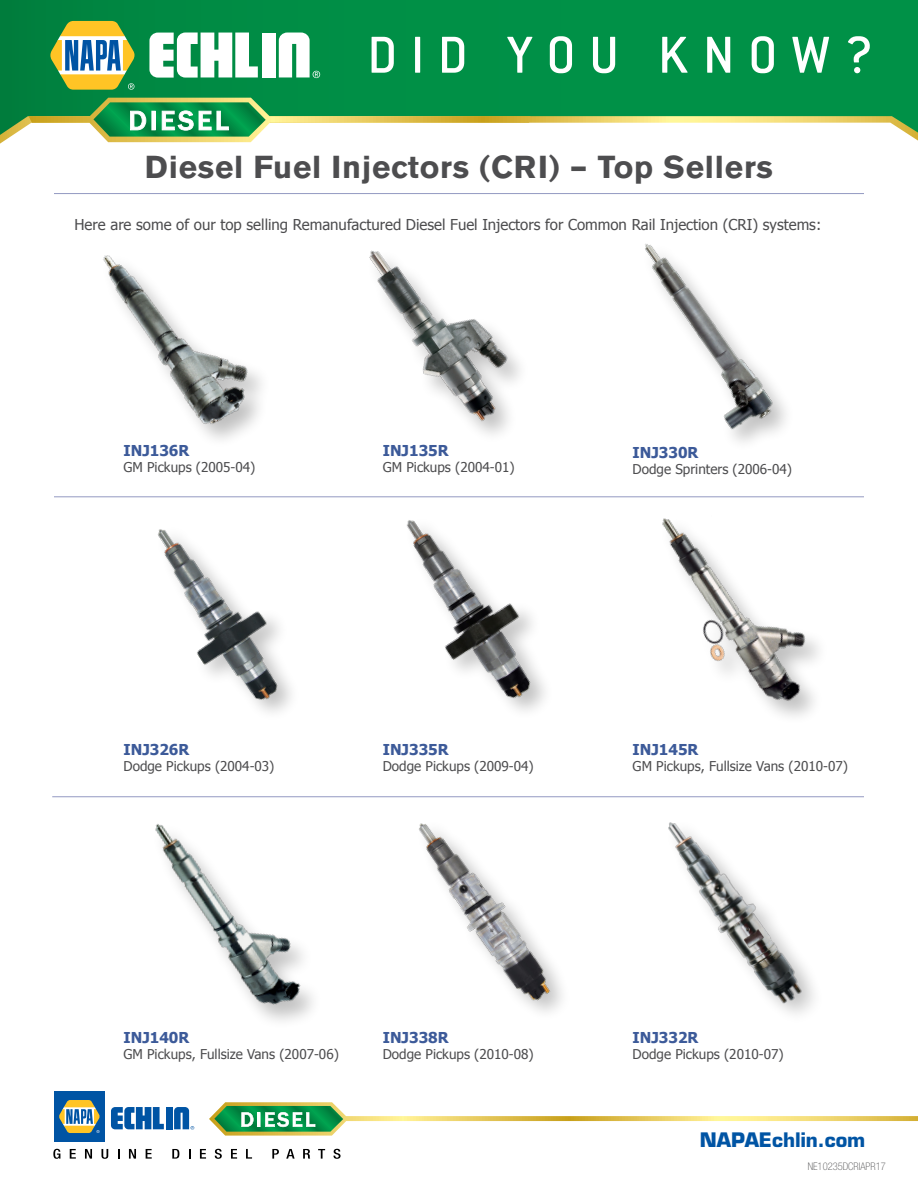
<style>
.page{position:relative;width:918px;height:1188px;background:#fff}
.page>*{position:absolute;margin:0;border:0;box-sizing:border-box;transform-origin:0 0}
.t1{font:57px "Conduit ITC Medium";letter-spacing:.24em;color:#fff}
.t2{font:700 31.5px "Akzidenz Grotesk BE";letter-spacing:.025em;color:#4d4d4f}
.t3{font:700 19.5px "Eurostile LT Std";color:#0054a4}
.t4{font:15px "Tahoma";color:#4d4d4f}
.t5{font:700 15px "Tahoma";color:#3c5a99}
.t6{font:13.5px "Tahoma";color:#4d4d4f}
.t7{font:100 condensed 10.5px "Helvetica Neue LT Std";color:#4d4d4f}
</style>
<div class="page">
<svg style="left:0;top:0;width:918px;height:102px;background:#008e45"></svg>
<svg style="left:149px;top:33px;width:109px;height:45px"></svg>
<div style="left:262px;top:33px;width:14px;height:44px;background:#fff"></div>
<svg style="left:279px;top:33px;width:41px;height:45px"></svg>
<svg style="left:50px;top:21px;width:85px;height:69px"></svg>
<svg style="left:29px;top:98px;width:889px;height:43px"></svg>
<svg style="left:0;top:102px;width:531px;height:42px"></svg>
<svg style="left:111px;top:1107px;width:53px;height:22px"></svg>
<div style="left:166px;top:1107px;width:7px;height:22px;background:#0054a4"></div>
<svg style="left:174px;top:1107px;width:20px;height:23px"></svg>
<div style="left:54px;top:1092px;width:50px;height:50px;background:#0054a4"></div>
<svg style="left:59px;top:1100px;width:41px;height:33px"></svg>
<svg style="left:53px;top:1149px;width:7px;height:10px"></svg>
<svg style="left:70px;top:1149px;width:6px;height:10px"></svg>
<svg style="left:85px;top:1149px;width:7px;height:10px"></svg>
<svg style="left:101px;top:1149px;width:7px;height:10px"></svg>
<svg style="left:129px;top:1149px;width:7px;height:10px"></svg>
<svg style="left:146px;top:1149px;width:6px;height:10px"></svg>
<svg style="left:172px;top:1149px;width:7px;height:10px"></svg>
<svg style="left:200px;top:1149px;width:6px;height:10px"></svg>
<svg style="left:215px;top:1149px;width:7px;height:10px"></svg>
<svg style="left:231px;top:1149px;width:6px;height:10px"></svg>
<svg style="left:246px;top:1149px;width:6px;height:10px"></svg>
<svg style="left:272px;top:1149px;width:7px;height:10px"></svg>
<svg style="left:286px;top:1149px;width:9px;height:10px"></svg>
<svg style="left:303px;top:1149px;width:7px;height:10px"></svg>
<svg style="left:318px;top:1149px;width:7px;height:10px"></svg>
<svg style="left:334px;top:1149px;width:7px;height:10px"></svg>
<svg style="left:209px;top:1102px;width:709px;height:34px"></svg>
<hr style="left:54px;top:193px;width:810px;height:1px;background:#9399c2">
<hr style="left:54px;top:496px;width:810px;height:1px;background:#9399c2">
<hr style="left:52px;top:796px;width:812px;height:1px;background:#9399c2">
<img style="left:105px;top:496px;width:209px;height:217px">
<img style="left:668px;top:822px;width:136px;height:184px">
<img style="left:645px;top:243px;width:135px;height:196px">
<img style="left:366px;top:496px;width:200px;height:215px">
<img style="left:637px;top:496px;width:193px;height:221px">
<img style="left:151px;top:796px;width:160px;height:225px">
<img style="left:384px;top:796px;width:195px;height:216px">
<img style="left:103px;top:255px;width:159px;height:182px">
<img style="left:369px;top:250px;width:151px;height:185px">
<h1 class="t1" style="left:367px;top:20px;width:508px">DID YOU KNOW?</h1>
<h2 class="t2" style="left:145px;top:149px;width:630px">Diesel Fuel Injectors (CRI) – Top Sellers</h2>
<p class="t4" style="left:75px;top:215px;width:748px">Here are some of our top selling Remanufactured Diesel Fuel Injectors for Common Rail Injection (CRI) systems:</p>
<p class="t5" style="left:124px;top:440px;width:67px">INJ136R</p>
<p class="t6" style="left:124px;top:458px;width:133px">GM Pickups (2005-04)</p>
<p class="t5" style="left:383px;top:440px;width:67px">INJ135R</p>
<p class="t6" style="left:383px;top:458px;width:133px">GM Pickups (2004-01)</p>
<p class="t5" style="left:633px;top:442px;width:67px">INJ330R</p>
<p class="t6" style="left:633px;top:460px;width:161px">Dodge Sprinters (2006-04)</p>
<p class="t5" style="left:124px;top:739px;width:67px">INJ326R</p>
<p class="t6" style="left:124px;top:758px;width:152px">Dodge Pickups (2004-03)</p>
<p class="t5" style="left:383px;top:739px;width:67px">INJ335R</p>
<p class="t6" style="left:383px;top:758px;width:152px">Dodge Pickups (2009-04)</p>
<p class="t5" style="left:633px;top:739px;width:67px">INJ145R</p>
<p class="t6" style="left:633px;top:758px;width:217px">GM Pickups, Fullsize Vans (2010-07)</p>
<p class="t5" style="left:124px;top:1027px;width:67px">INJ140R</p>
<p class="t6" style="left:124px;top:1045px;width:217px">GM Pickups, Fullsize Vans (2007-06)</p>
<p class="t5" style="left:383px;top:1027px;width:67px">INJ338R</p>
<p class="t6" style="left:383px;top:1045px;width:152px">Dodge Pickups (2010-08)</p>
<p class="t5" style="left:633px;top:1027px;width:67px">INJ332R</p>
<p class="t6" style="left:633px;top:1045px;width:152px">Dodge Pickups (2010-07)</p>
<h3 class="t3" style="left:700px;top:1128px;width:167px">NAPAEchlin.com</h3>
<p class="t7" style="left:808px;top:1161px;width:80px">NE10235DCRIAPR17</p>
</div>
